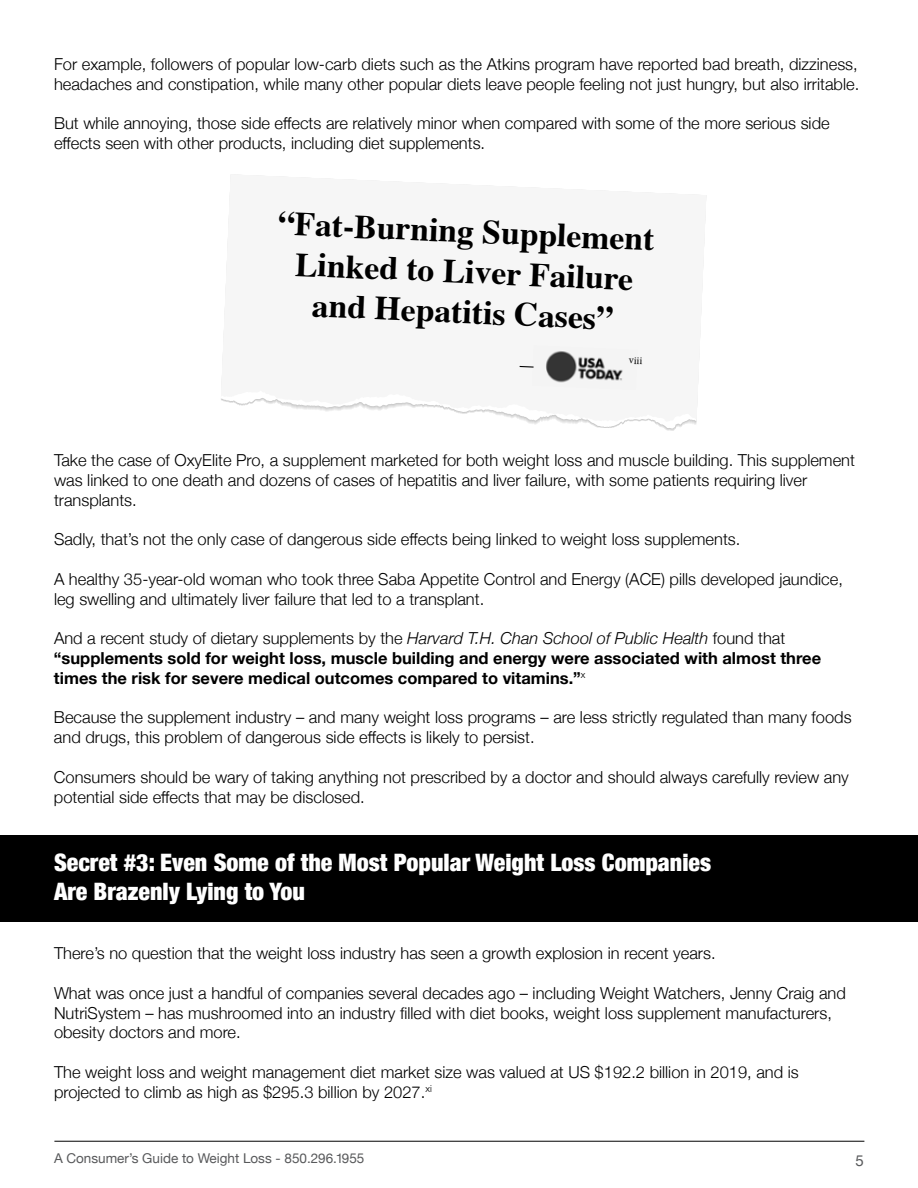
<style>
.page{position:relative;width:918px;height:1188px;background:#fff}
.page>*{position:absolute;margin:0;border:0;box-sizing:border-box;transform-origin:0 0}
.t1{font:700 33.6px/40.5px "Times";color:#000;text-align:center}
.t2{font:900 condensed 24px/28.8px "Helvetica Neue";color:#fff}
.t3{font:300 16.5px/19.8px "Helvetica Neue";color:#000}
.t4{font:700 16.5px/19.8px "Helvetica Neue";color:#000}
.t5{font:15px "Helvetica Neue";color:#58595b}
.t6{font:13.5px "Helvetica Neue";color:#58595b}
.t7{font:10.5px "Minion Pro";color:#000}
.s1{font-weight:300}
.s2{font-weight:300;font-style:italic}
</style>
<div class="page">
<div style="left:0;top:835px;width:918px;height:87px;background:#000"></div>
<svg style="left:221px;top:174px;width:485px;height:250px;fill:#f6f6f6"></svg>
<img style="left:532px;top:345px;width:106px;height:45px">
<svg style="left:520px;top:366px;width:14px;height:2px"></svg>
<hr style="left:54px;top:1141px;width:810px;height:1px;background:#000">
<p class="t3" style="left:54px;top:53px;width:807px">For example, followers of popular low-carb diets such as the Atkins program have reported bad breath, dizziness, headaches and constipation, while many other popular diets leave people feeling not just hungry, but also irritable.</p>
<p class="t3" style="left:54px;top:112px;width:777px">But while annoying, those side effects are relatively minor when compared with some of the more serious side effects seen with other products, including diet supplements.</p>
<h1 class="t1" style="left:278px;top:207px;width:378px;rotate:2deg">“Fat-Burning Supplement<br>Linked to Liver Failure and Hepatitis Cases”</h1>
<p class="t7" style="left:629px;top:354px;width:15px;rotate:3deg">viii</p>
<p class="t3" style="left:54px;top:449px;width:803px">Take the case of OxyElite Pro, a supplement marketed for both weight loss and muscle building. This supplement was linked to one death and dozens of cases of hepatitis and liver failure, with some patients requiring liver transplants.</p>
<p class="t3" style="left:54px;top:528px;width:688px">Sadly, that’s not the only case of dangerous side effects being linked to weight loss supplements.</p>
<p class="t3" style="left:54px;top:568px;width:790px">A healthy 35-year-old woman who took three Saba Appetite Control and Energy (ACE) pills developed jaundice, leg swelling and ultimately liver failure that led to a transplant.</p>
<p class="t4" style="left:54px;top:629px;width:769px"><span class="s1">And a recent study of dietary supplements by the</span> <span class="s2">Harvard T.H. Chan School of Public Health</span> <span class="s1">found that </span>“supplements sold for weight loss, muscle building and energy were associated with almost three times the risk for severe medical outcomes compared to vitamins.”<sup>x</sup></p>
<p class="t3" style="left:54px;top:708px;width:799px">Because the supplement industry – and many weight loss programs – are less strictly regulated than many foods and drugs, this problem of dangerous side effects is likely to persist.</p>
<p class="t3" style="left:54px;top:768px;width:796px">Consumers should be wary of taking anything not prescribed by a doctor and should always carefully review any potential side effects that may be disclosed.</p>
<h2 class="t2" style="left:54px;top:850px;width:659px">Secret #3: Even Some of the Most Popular Weight Loss Companies<br>Are Brazenly Lying to You</h2>
<p class="t3" style="left:54px;top:944px;width:663px">There’s no question that the weight loss industry has seen a growth explosion in recent years.</p>
<p class="t3" style="left:54px;top:984px;width:793px">What was once just a handful of companies several decades ago – including Weight Watchers, Jenny Craig and<br>NutriSystem – has mushroomed into an industry filled with diet books, weight loss supplement manufacturers, obesity doctors and more.</p>
<p class="t3" style="left:54px;top:1063px;width:746px">The weight loss and weight management diet market size was valued at US $192.2 billion in 2019, and is projected to climb as high as $295.3 billion by 2027.<sup>xi</sup></p>
<p class="t6" style="left:54px;top:1153px;width:312px">A Consumer’s Guide to Weight Loss - 850.296.1955</p>
<p class="t5" style="left:856px;top:1152px;width:10px">5</p>
</div>
